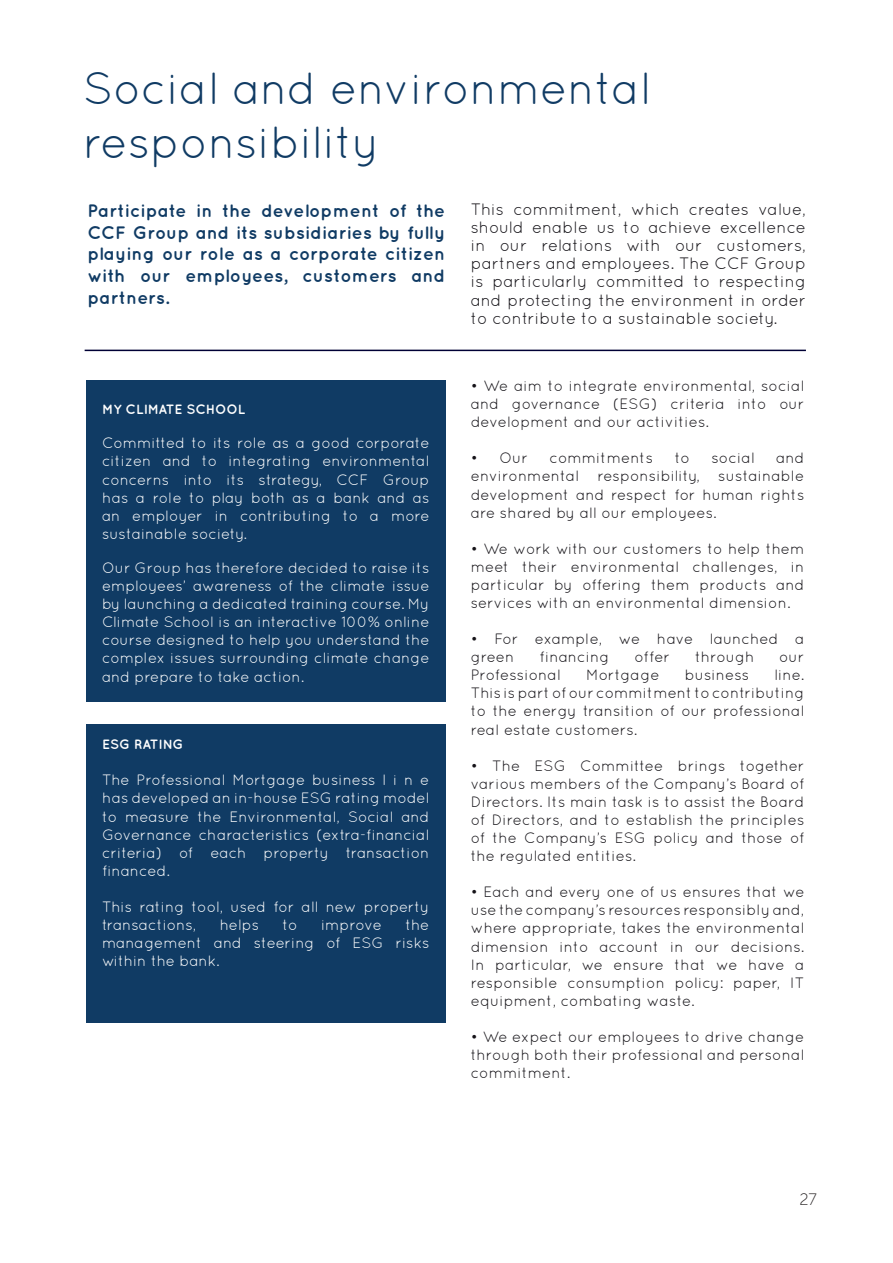
<style>
.page{position:relative;width:893px;height:1263px;background:#fff}
.page>*{position:absolute;margin:0;border:0;box-sizing:border-box;transform-origin:0 0}
.t1{font:45px/54px "Quicksand";color:#103b64}
.t2{font:700 18px/21.6px "Quicksand";letter-spacing:.005em;color:#103b64;text-align:justify}
.t3{font:16.5px/18px "Quicksand";color:#151318;text-align:justify}
.t4{font:16.5px "Museo Sans 100";color:#231f20}
.t5{font:15px/18px "Quicksand";letter-spacing:.005em;color:#151318;text-align:justify}
.t6{font:15px/18px "Quicksand";color:#fff;text-align:justify}
.t7{font:700 13.5px "Quicksand";color:#fff}
</style>
<div class="page">
<hr style="left:85px;top:350px;width:721px;height:1px;background:#000035">
<div style="left:86px;top:381px;width:359px;height:321px;background:#103b64"></div>
<div style="left:86px;top:724px;width:359px;height:299px;background:#103b64"></div>
<h1 class="t1" style="left:83px;top:61px;width:570px">Social and environmental responsibility</h1>
<p class="t2" style="left:88px;top:199px;width:359px">Participate in the development of the CCF Group and its subsidiaries by fully playing our role as a corporate citizen with our employees, customers and partners.</p>
<p class="t3" style="left:471px;top:200px;width:337px">This commitment, which creates value, should enable us to achieve excellence in our relations with our customers, partners and employees. The CCF Group is particularly committed to respecting and protecting the environment in order to contribute to a sustainable society.</p>
<p class="t7" style="left:102px;top:401px;width:145px">MY CLIMATE SCHOOL</p>
<p class="t6" style="left:102px;top:434px;width:329px">Committed to its role as a good corporate citizen and to integrating environmental concerns into its strategy, CCF Group has a role to play both as a bank and as an employer in contributing to a more sustainable society.</p>
<p class="t6" style="left:102px;top:559px;width:329px">Our Group has therefore decided to raise its employees’ awareness of the climate issue by launching a dedicated training course. My Climate School is an interactive 100% online course designed to help you understand the complex issues surrounding climate change and prepare to take action.</p>
<p class="t7" style="left:102px;top:736px;width:83px">ESG RATING</p>
<p class="t6" style="left:102px;top:771px;width:329px">The Professional Mortgage business l i n e has developed an in-house ESG rating model to measure the Environmental, Social and Governance characteristics (extra-financial criteria) of each property transaction financed.</p>
<p class="t6" style="left:102px;top:897px;width:329px">This rating tool, used for all new property transactions,</p>
<p class="t6" style="left:102px;top:915px;width:329px;text-indent:303px">the management and steering of ESG risks within the bank.</p>
<p class="t6" style="left:220px;top:915px;width:41px">helps</p>
<p class="t6" style="left:282px;top:915px;width:17px">to</p>
<p class="t6" style="left:321px;top:915px;width:62px">improve</p>
<p class="t5" style="left:471px;top:377px;width:335px">• We aim to integrate environmental, social and governance (ESG) criteria into our development and our activities.</p>
<p class="t5" style="left:471px;top:449px;width:59px">• Our</p>
<p class="t5" style="left:550px;top:449px;width:105px">commitments</p>
<p class="t5" style="left:675px;top:449px;width:17px">to</p>
<p class="t5" style="left:711px;top:449px;width:45px">social</p>
<p class="t5" style="left:471px;top:449px;width:335px;text-indent:305px">and environmental responsibility, sustainable development and respect for human rights are shared by all our employees.</p>
<p class="t5" style="left:471px;top:539px;width:335px">• We work with our customers to help them meet their environmental challenges, in particular by offering them products and services with an environmental dimension.</p>
<p class="t5" style="left:471px;top:630px;width:335px">• For example, we have launched a green</p>
<p class="t5" style="left:539px;top:648px;width:71px">financing</p>
<p class="t5" style="left:634px;top:648px;width:37px">offer</p>
<p class="t5" style="left:695px;top:648px;width:61px">through</p>
<p class="t5" style="left:779px;top:648px;width:27px">our</p>
<p class="t5" style="left:471px;top:666px;width:92px">Professional</p>
<p class="t5" style="left:586px;top:666px;width:75px">Mortgage</p>
<p class="t5" style="left:685px;top:666px;width:66px">business</p>
<p class="t5" style="left:471px;top:666px;width:335px;text-indent:304px">line.<br>This is part of our commitment to contributing to the energy transition of our professional real estate customers.</p>
<p class="t5" style="left:471px;top:756px;width:335px">• The ESG Committee brings together various members of the Company’s Board of Directors. Its main task is to assist the Board of Directors, and to establish the principles of the Company’s ESG policy and those of the regulated entities.</p>
<p class="t5" style="left:471px;top:883px;width:335px">• Each and every one of us ensures that we use the company’s resources responsibly and, where appropriate, takes the environmental dimension into account in our decisions.<br>In particular, we ensure that we have a responsible consumption policy: paper, IT equipment, combating waste.</p>
<p class="t5" style="left:471px;top:1027px;width:335px">• We expect our employees to drive change through both their professional and personal commitment.</p>
<p class="t4" style="left:799px;top:1191px;width:19px">27</p>
</div>
